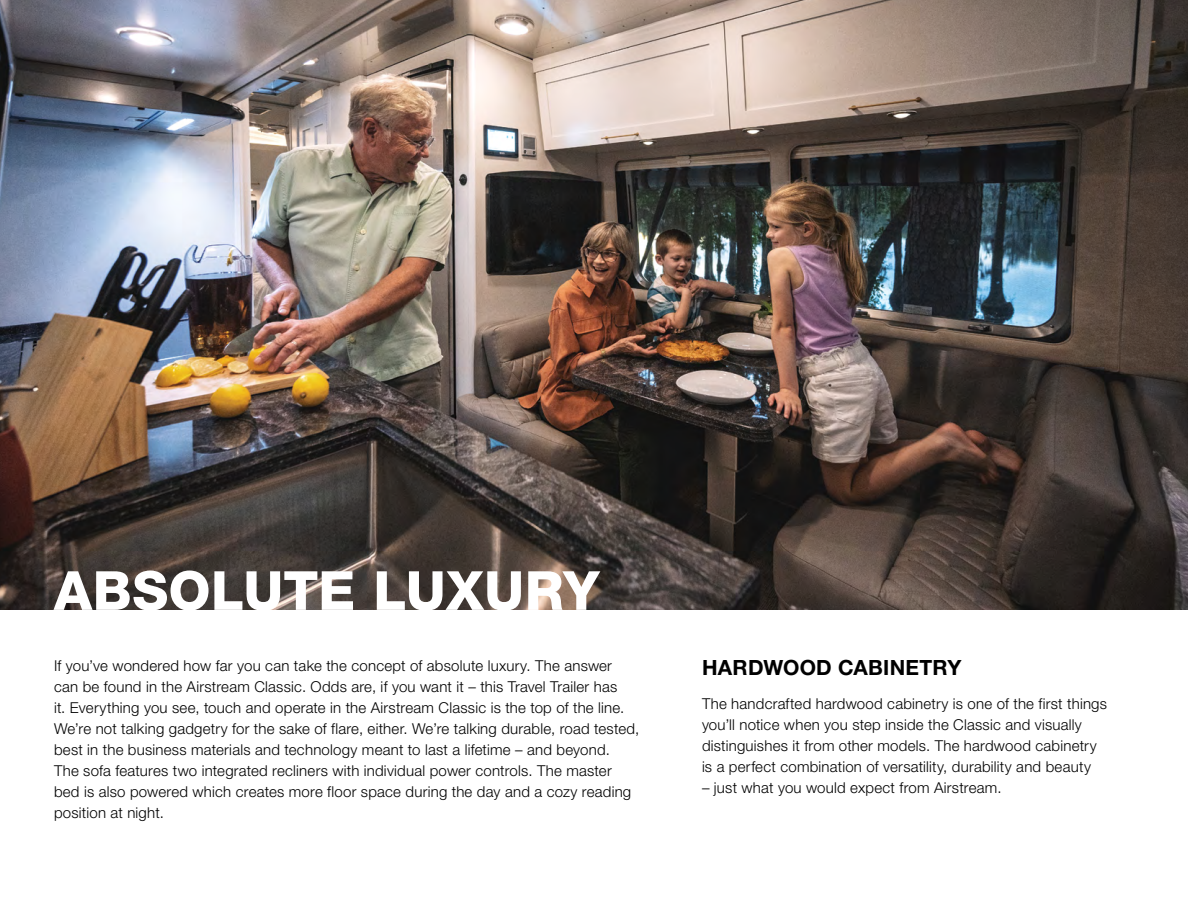
<style>
.page{position:relative;width:1188px;height:918px;background:#fff}
.page>*{position:absolute;margin:0;border:0;box-sizing:border-box;transform-origin:0 0}
.t1{font:800 54px "Helvetica Neue LT Std";letter-spacing:.005em;color:#fff}
.t2{font:700 21px "Helvetica Neue LT Std";letter-spacing:.01em;color:#000}
.t3{font:300 15px/21px "Helvetica Neue LT Std";letter-spacing:.015em;color:#000}
</style>
<div class="page">
<img style="left:0;top:0;width:1188px;height:609px">
<h1 class="t1" style="left:54px;top:559px;width:547px">ABSOLUTE LUXURY</h1>
<p class="t3" style="left:54px;top:654px;width:587px">If you’ve wondered how far you can take the concept of absolute luxury. The answer can be found in the Airstream Classic. Odds are, if you want it – this Travel Trailer has<br>it. Everything you see, touch and operate in the Airstream Classic is the top of the line.<br>We’re not talking gadgetry for the sake of flare, either. We’re talking durable, road tested, best in the business materials and technology meant to last a lifetime – and beyond.<br>The sofa features two integrated recliners with individual power controls. The master bed is also powered which creates more floor space during the day and a cozy reading position at night.</p>
<h2 class="t2" style="left:702px;top:654px;width:261px">HARDWOOD CABINETRY</h2>
<p class="t3" style="left:702px;top:693px;width:407px">The handcrafted hardwood cabinetry is one of the first things you’ll notice when you step inside the Classic and visually distinguishes it from other models. The hardwood cabinetry is a perfect combination of versatility, durability and beauty</p>
<p class="t3" style="left:702px;top:777px;width:301px">– just what you would expect from Airstream.</p>
</div>
